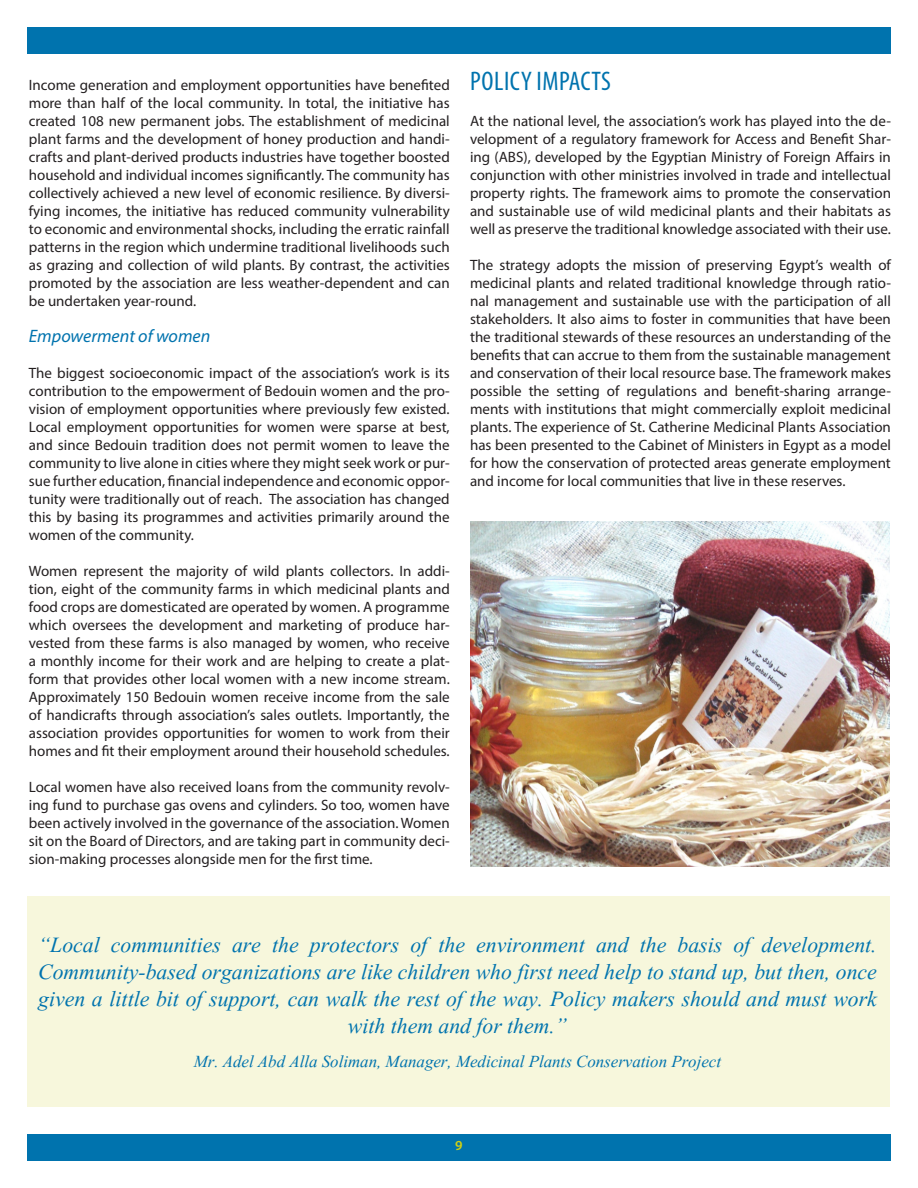
<style>
.page{position:relative;width:918px;height:1188px;background:#fff}
.page>*{position:absolute;margin:0;border:0;box-sizing:border-box;transform-origin:0 0}
.t1{font:27px/27px "Vijaya";color:#0073ae;text-align:center}
.t2{font:condensed 27px "Myriad Pro";letter-spacing:.02em;color:#0073ae}
.t3{font:21px "Vijaya";color:#0073ae}
.t4{font:italic 18px "Myriad Pro";color:#0073ae}
.t5{font:15px/18px "Myriad Pro";color:#231f20;text-align:justify}
.t6{font:600 13.8px "Myriad Pro";color:#d4d110}
</style>
<div class="page">
<div style="left:27px;top:1134px;width:864px;height:27px;background:#0073ae"></div>
<div style="left:27px;top:27px;width:864px;height:27px;background:#0073ae"></div>
<div style="left:27px;top:896px;width:863px;height:211px;background:#f7f7dc"></div>
<img style="left:470px;top:522px;width:420px;height:344px">
<p class="t5" style="left:29px;top:76px;width:423px">Income generation and employment opportunities have benefited more than half of the local community. In total, the initiative has created 108 new permanent jobs. The establishment of medicinal plant farms and the development of honey production and handi&shy;crafts and plant-derived products industries have together boosted household and individual incomes significantly. The community has collectively achieved a new level of economic resilience. By diversi&shy;fying incomes, the initiative has reduced community vulnerability to economic and environmental shocks, including the erratic rainfall patterns in the region which undermine traditional livelihoods such as grazing and collection of wild plants. By contrast, the activities promoted by the association are less weather-dependent and can be undertaken year-round.</p>
<p class="t4" style="left:29px;top:325px;width:183px">Empowerment of women</p>
<p class="t5" style="left:29px;top:364px;width:422px">The biggest socioeconomic impact of the association’s work is its contribution to the empowerment of Bedouin women and the pro&shy;vision of employment opportunities where previously few existed.<br>Local employment opportunities for women were sparse at best, and since Bedouin tradition does not permit women to leave the community to live alone in cities where they might seek work or pur&shy;sue further education, financial independence and economic oppor&shy;tunity were traditionally out of reach. The association has changed this by basing its programmes and activities primarily around the women of the community.</p>
<p class="t5" style="left:29px;top:562px;width:422px">Women represent the majority of wild plants collectors. In addi&shy;tion, eight of the community farms in which medicinal plants and food crops are domesticated are operated by women. A programme which oversees the development and marketing of produce har&shy;vested from these farms is also managed by women, who receive a monthly income for their work and are helping to create a plat&shy;form that provides other local women with a new income stream.<br>Approximately 150 Bedouin women receive income from the sale of handicrafts through association’s sales outlets. Importantly, the association provides opportunities for women to work from their homes and fit their employment around their household schedules.</p>
<p class="t5" style="left:29px;top:778px;width:422px">Local women have also received loans from the community revolv&shy;ing fund to purchase gas ovens and cylinders. So too, women have been actively involved in the governance of the association. Women sit on the Board of Directors, and are taking part in community deci&shy;sion-making processes alongside men for the first time.</p>
<p class="t2" style="left:470px;top:65px;width:142px">POLICY IMPACTS</p>
<p class="t5" style="left:470px;top:112px;width:422px">At the national level, the association’s work has played into the de&shy;velopment of a regulatory framework for Access and Benefit Shar&shy;ing (ABS), developed by the Egyptian Ministry of Foreign Affairs in conjunction with other ministries involved in trade and intellectual property rights. The framework aims to promote the conservation and sustainable use of wild medicinal plants and their habitats as well as preserve the traditional knowledge associated with their use.</p>
<p class="t5" style="left:470px;top:256px;width:423px">The strategy adopts the mission of preserving Egypt’s wealth of medicinal plants and related traditional knowledge through ratio&shy;nal management and sustainable use with the participation of all stakeholders. It also aims to foster in communities that have been the traditional stewards of these resources an understanding of the benefits that can accrue to them from the sustainable management and conservation of their local resource base. The framework makes possible the setting of regulations and benefit-sharing arrange&shy;ments with institutions that might commercially exploit medicinal plants. The experience of St. Catherine Medicinal Plants Association has been presented to the Cabinet of Ministers in Egypt as a model for how the conservation of protected areas generate employment and income for local communities that live in these reserves.</p>
<p class="t1" style="left:38px;top:929px;width:840px">“Local communities are the protectors of the environment and the basis of development.<br>Community-based organizations are like children who first need help to stand up, but then, once given a little bit of support, can walk the rest of the way. Policy makers should and must work with them and for them.”</p>
<p class="t3" style="left:194px;top:1045px;width:529px">Mr. Adel Abd Alla Soliman, Manager, Medicinal Plants Conservation Project</p>
<p class="t6" style="left:455px;top:1136px;width:9px">9</p>
</div>
